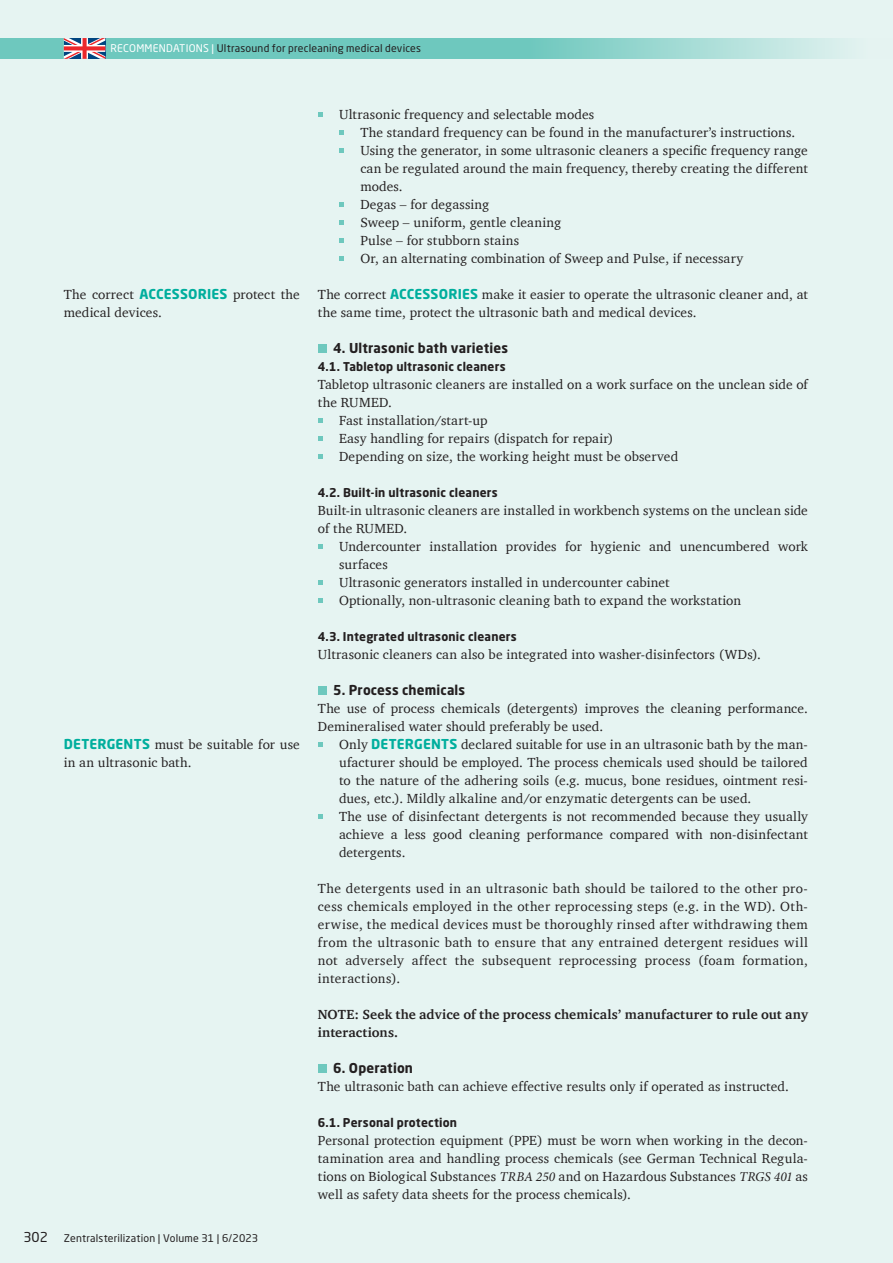
<style>
.page{position:relative;width:893px;height:1263px;background:#e6f4f2}
.page>*{position:absolute;margin:0;border:0;box-sizing:border-box;transform-origin:0 0}
.ZT-04__FL-GB{font:13.5px/18px "Charter";letter-spacing:.015em;color:#231f20}
.ZT-04__FL-Aufzählung-GB{font:13.5px/18px "Charter";letter-spacing:.01em;color:#231f20;text-align:justify}
.ZT-04__FL-GB-2{font:700 13.5px/18px "Charter";letter-spacing:.015em;color:#231f20}
.ZT-03__SL-GB{font:700 13.5px "Neo Sans Pro";letter-spacing:.015em;color:#231f20}
.t1{font:13.5px "Neo Sans Pro";color:#231f20}
.ZT-03__SL-klein-1-GB{font:700 12px "Neo Sans Pro";letter-spacing:.015em;color:#231f20}
.t2{font:10.5px "Neo Sans Pro";letter-spacing:.015em;color:#231f20}
.s1{color:#fff}
.s2{font-family:"Neo Sans Pro";font-weight:700;color:#00ae9d}
.s3{font-family:"Minion Pro";font-style:italic}
</style>
<div class="page">
<svg style="left:0;top:38px;width:843px;height:21px;fill:#6ec8be"></svg>
<svg style="left:64px;top:38px;width:41px;height:21px"></svg>
<svg style="left:318px;top:112px;width:4px;height:5px"></svg>
<svg style="left:339px;top:130px;width:5px;height:5px"></svg>
<svg style="left:339px;top:148px;width:5px;height:5px"></svg>
<svg style="left:339px;top:202px;width:5px;height:5px"></svg>
<svg style="left:339px;top:220px;width:5px;height:5px"></svg>
<svg style="left:339px;top:238px;width:5px;height:5px"></svg>
<svg style="left:339px;top:256px;width:5px;height:5px"></svg>
<div style="left:318px;top:345px;width:8px;height:8px;background:#6ec8be"></div>
<svg style="left:318px;top:418px;width:4px;height:5px"></svg>
<svg style="left:318px;top:436px;width:4px;height:5px"></svg>
<svg style="left:318px;top:454px;width:4px;height:5px"></svg>
<svg style="left:318px;top:544px;width:4px;height:5px"></svg>
<svg style="left:318px;top:580px;width:4px;height:5px"></svg>
<svg style="left:318px;top:598px;width:4px;height:5px"></svg>
<div style="left:318px;top:687px;width:8px;height:8px;background:#6ec8be"></div>
<svg style="left:318px;top:742px;width:4px;height:5px"></svg>
<svg style="left:318px;top:814px;width:4px;height:5px"></svg>
<div style="left:318px;top:1065px;width:8px;height:8px;background:#6ec8be"></div>
<p class="t2" style="left:111px;top:42px;width:312px"><span class="s1">RECOMMENDATIONS |</span> Ultrasound for precleaning medical devices</p>
<p class="ZT-04__FL-GB" style="left:64px;top:285px;width:238px">The correct <span class="s2">ACCESSORIES</span> protect the medical devices.</p>
<p class="ZT-04__FL-GB" style="left:64px;top:735px;width:238px"><span class="s2">DETERGENTS</span> must be suitable for use in an ultrasonic bath.</p>
<p class="t1" style="left:23px;top:1228px;width:26px">302</p>
<p class="t2" style="left:64px;top:1231px;width:196px">Zentralsterilization | Volume 31 | 6/2023</p>
<p class="ZT-04__FL-Aufzählung-GB" style="left:339px;top:105px;width:257px">Ultrasonic frequency and selectable modes</p>
<p class="ZT-04__FL-Aufzählung-GB" style="left:360px;top:123px;width:436px">The standard frequency can be found in the manufacturer’s instructions.</p>
<p class="ZT-04__FL-Aufzählung-GB" style="left:360px;top:141px;width:449px">Using the generator, in some ultrasonic cleaners a specific frequency range can be regulated around the main frequency, thereby creating the different modes.</p>
<p class="ZT-04__FL-Aufzählung-GB" style="left:360px;top:195px;width:131px">Degas – for degassing</p>
<p class="ZT-04__FL-Aufzählung-GB" style="left:360px;top:213px;width:202px">Sweep – uniform, gentle cleaning</p>
<p class="ZT-04__FL-Aufzählung-GB" style="left:360px;top:231px;width:160px">Pulse – for stubborn stains</p>
<p class="ZT-04__FL-Aufzählung-GB" style="left:360px;top:249px;width:384px">Or, an alternating combination of Sweep and Pulse, if necessary</p>
<p class="ZT-04__FL-GB" style="left:318px;top:285px;width:492px">The correct <span class="s2">ACCESSORIES</span> make it easier to operate the ultrasonic cleaner and, at the same time, protect the ultrasonic bath and medical devices.</p>
<p class="ZT-03__SL-GB" style="left:333px;top:339px;width:176px">4. Ultrasonic bath varieties</p>
<p class="ZT-03__SL-klein-1-GB" style="left:318px;top:359px;width:189px">4.1. Tabletop ultrasonic cleaners</p>
<p class="ZT-04__FL-GB" style="left:318px;top:375px;width:492px">Tabletop ultrasonic cleaners are installed on a work surface on the unclean side of the RUMED.</p>
<p class="ZT-04__FL-Aufzählung-GB" style="left:339px;top:411px;width:150px">Fast installation/start-up</p>
<p class="ZT-04__FL-Aufzählung-GB" style="left:339px;top:429px;width:276px">Easy handling for repairs (dispatch for repair)</p>
<p class="ZT-04__FL-Aufzählung-GB" style="left:339px;top:447px;width:341px">Depending on size, the working height must be observed</p>
<p class="ZT-03__SL-klein-1-GB" style="left:318px;top:485px;width:181px">4.2. Built-in ultrasonic cleaners</p>
<p class="ZT-04__FL-GB" style="left:318px;top:501px;width:492px">Built-in ultrasonic cleaners are installed in workbench systems on the unclean side of the RUMED.</p>
<p class="ZT-04__FL-Aufzählung-GB" style="left:339px;top:537px;width:470px">Undercounter installation provides for hygienic and unencumbered work surfaces</p>
<p class="ZT-04__FL-Aufzählung-GB" style="left:339px;top:573px;width:332px">Ultrasonic generators installed in undercounter cabinet</p>
<p class="ZT-04__FL-Aufzählung-GB" style="left:339px;top:591px;width:404px">Optionally, non-ultrasonic cleaning bath to expand the workstation</p>
<p class="ZT-03__SL-klein-1-GB" style="left:318px;top:629px;width:200px">4.3. Integrated ultrasonic cleaners</p>
<p class="ZT-04__FL-GB" style="left:318px;top:645px;width:445px">Ultrasonic cleaners can also be integrated into washer-disinfectors (WDs).</p>
<p class="ZT-03__SL-GB" style="left:333px;top:681px;width:133px">5. Process chemicals</p>
<p class="ZT-04__FL-GB" style="left:318px;top:699px;width:492px">The use of process chemicals (detergents) improves the cleaning performance.<br>Demineralised water should preferably be used.</p>
<p class="ZT-04__FL-Aufzählung-GB" style="left:339px;top:735px;width:470px">Only <span class="s2">DETERGENTS</span> declared suitable for use in an ultrasonic bath by the man&shy;ufacturer should be employed. The process chemicals used should be tailored to the nature of the adhering soils (e.g. mucus, bone residues, ointment resi&shy;dues, etc.). Mildly alkaline and/or enzymatic detergents can be used.</p>
<p class="ZT-04__FL-Aufzählung-GB" style="left:339px;top:807px;width:470px">The use of disinfectant detergents is not recommended because they usually achieve a less good cleaning performance compared with non-disinfectant detergents.</p>
<p class="ZT-04__FL-GB" style="left:318px;top:879px;width:492px;text-align:justify">The detergents used in an ultrasonic bath should be tailored to the other pro&shy;cess chemicals employed in the other reprocessing steps (e.g. in the WD). Oth&shy;erwise, the medical devices must be thoroughly rinsed after withdrawing them from the ultrasonic bath to ensure that any entrained detergent residues will not adversely affect the subsequent reprocessing process (foam formation, interactions).</p>
<p class="ZT-04__FL-GB-2" style="left:318px;top:1005px;width:492px">NOTE: Seek the advice of the process chemicals’ manufacturer to rule out any interactions.</p>
<p class="ZT-03__SL-GB" style="left:333px;top:1059px;width:81px">6. Operation</p>
<p class="ZT-04__FL-GB" style="left:318px;top:1077px;width:473px">The ultrasonic bath can achieve effective results only if operated as instructed.</p>
<p class="ZT-03__SL-klein-1-GB" style="left:318px;top:1115px;width:141px">6.1. Personal protection</p>
<p class="ZT-04__FL-GB" style="left:318px;top:1131px;width:492px;text-align:justify">Personal protection equipment (PPE) must be worn when working in the decon&shy;tamination area and handling process chemicals (see German Technical Regula&shy;tions on Biological Substances <span class="s3">TRBA 250</span> and on Hazardous Substances <span class="s3">TRGS 401</span> as well as safety data sheets for the process chemicals).</p>
</div>
